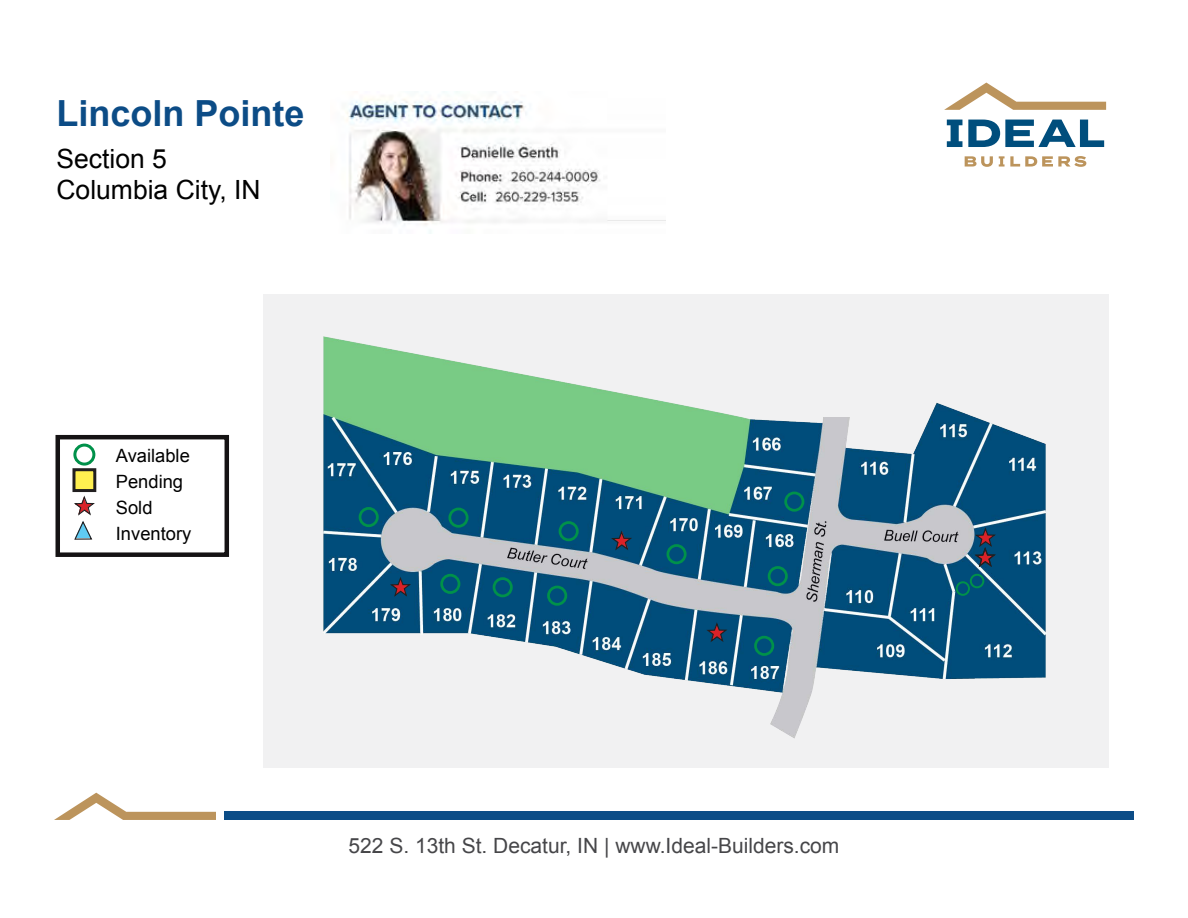
<style>
.page{position:relative;width:1188px;height:918px;background:#fff}
.page>*{position:absolute;margin:0;border:0;box-sizing:border-box;transform-origin:0 0}
.t1{font:700 36px "Arial";color:#0c4c86}
.t2{font:26.55px/31.8px "Arial";color:#010101}
.t3{font:21px "Arial";color:#464649}
.t4{font:18.3px/26.2px "Arial";color:#010101}
</style>
<div class="page">
<div style="left:56px;top:435px;width:173px;height:122px;border:4px solid #151314"></div>
<div style="left:73px;top:444px;width:22px;height:22px;border:3px solid #00914a;border-radius:50%"></div>
<div style="left:72px;top:468px;width:24px;height:24px;background:#fff050;border:3px solid #221f20"></div>
<svg style="left:965px;top:156px;width:121px;height:11px"></svg>
<svg style="left:947px;top:120px;width:157px;height:27px"></svg>
<svg style="left:944px;top:83px;width:162px;height:27px"></svg>
<div style="left:225px;top:812px;width:909px;height:8px;background:#0c4d87"></div>
<svg style="left:54px;top:793px;width:162px;height:27px"></svg>
<img style="left:346px;top:91px;width:319px;height:142px">
<div style="left:264px;top:294px;width:845px;height:474px;background:#f1f1f2"></div>
<img style="left:323px;top:337px;width:723px;height:401px">
<div style="left:970px;top:574px;width:14px;height:14px;border:2px solid #00914a;border-radius:50%"></div>
<div style="left:448px;top:508px;width:21px;height:20px;border:3px solid #00914a;border-radius:50%"></div>
<div style="left:754px;top:636px;width:20px;height:20px;border:3px solid #00914a;border-radius:50%"></div>
<div style="left:667px;top:544px;width:20px;height:20px;border:3px solid #00914a;border-radius:50%"></div>
<div style="left:768px;top:566px;width:20px;height:20px;border:3px solid #00914a;border-radius:50%"></div>
<div style="left:784px;top:492px;width:20px;height:20px;border:3px solid #00914a;border-radius:50%"></div>
<div style="left:547px;top:586px;width:20px;height:20px;border:3px solid #00914a;border-radius:50%"></div>
<div style="left:359px;top:507px;width:20px;height:20px;border:3px solid #00914a;border-radius:50%"></div>
<div style="left:440px;top:574px;width:20px;height:20px;border:3px solid #00914a;border-radius:50%"></div>
<div style="left:559px;top:521px;width:20px;height:20px;border:3px solid #00914a;border-radius:50%"></div>
<div style="left:493px;top:577px;width:20px;height:20px;border:3px solid #00914a;border-radius:50%"></div>
<svg style="left:609px;top:529px;width:25px;height:23px"></svg>
<div style="left:956px;top:581px;width:14px;height:15px;border:2px solid #00914a;border-radius:50%"></div>
<svg style="left:74px;top:495px;width:21px;height:45px"></svg>
<svg style="left:388px;top:575px;width:25px;height:23px"></svg>
<svg style="left:973px;top:526px;width:25px;height:43px"></svg>
<svg style="left:705px;top:621px;width:24px;height:23px"></svg>
<h1 class="t1" style="left:57px;top:89px;width:250px">Lincoln Pointe</h1>
<p class="t2" style="left:57px;top:143px;width:206px">Section 5<br>Columbia City, IN</p>
<p class="t4" style="left:116px;top:442px;width:77px">Available<br>Pending<br>Sold<br>Inventory</p>
<p class="t3" style="left:348px;top:831px;width:492px">522 S. 13th St. Decatur, IN | www.Ideal-Builders.com</p>
</div>
